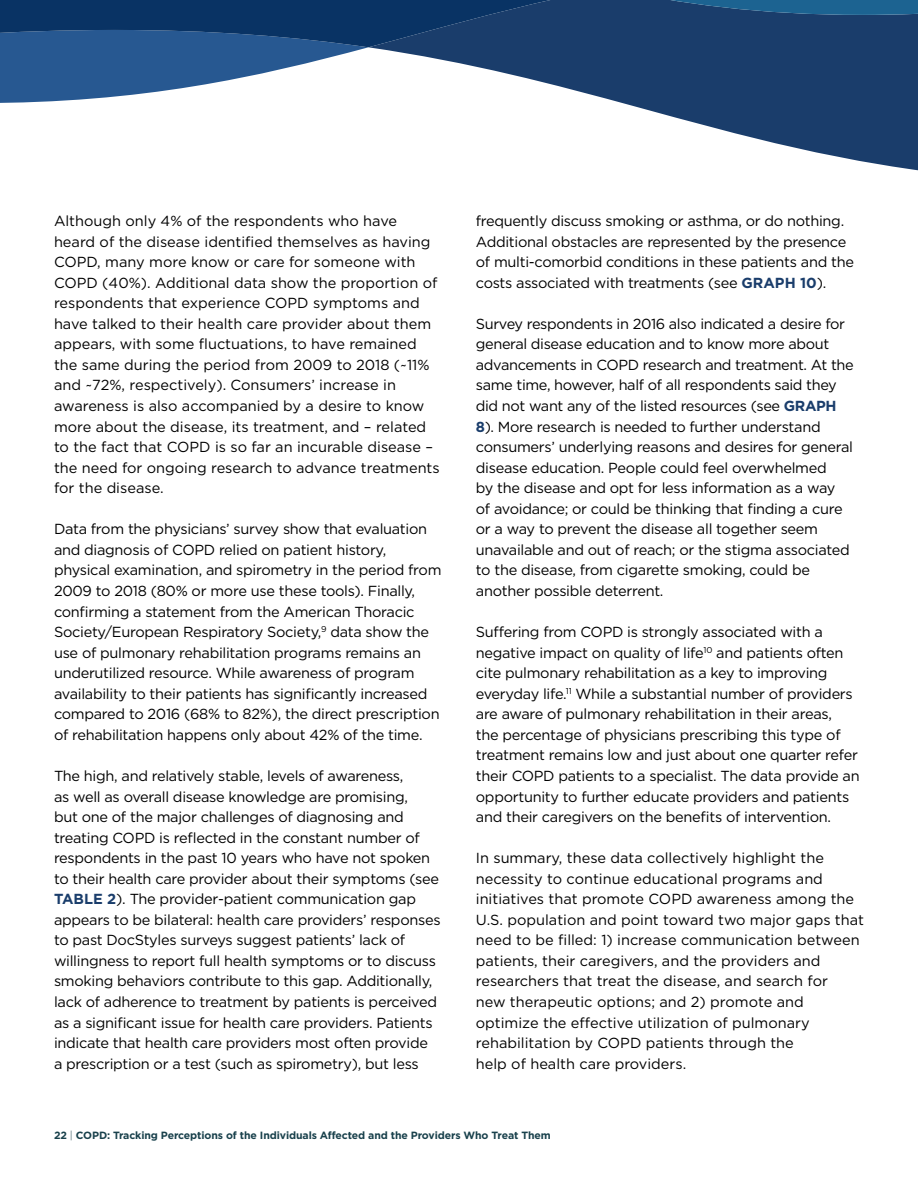
<style>
.page{position:relative;width:918px;height:1188px;background:#fff}
.page>*{position:absolute;margin:0;border:0;box-sizing:border-box;transform-origin:0 0}
.t1{font:14.55px/20.5px "Gotham";letter-spacing:-.02em;color:#000}
.t2{font:14.55px/20.5px "Gotham";color:#000}
.t3{font:700 10.5px "Gotham";letter-spacing:-.01em;color:#19414c}
.s1{font-weight:700;color:#1a3d6b}
.s2{font-weight:300}
</style>
<div class="page">
<svg style="left:622px;top:103px;width:296px;height:68px;fill:#1a3d6b"></svg>
<svg style="left:0;top:0;width:918px;height:103px"></svg>
<p class="t2" style="left:54px;top:210px;width:387px">Although only 4% of the respondents who have heard of the disease identified themselves as having COPD, many more know or care for someone with COPD (40%). Additional data show the proportion of respondents that experience COPD symptoms and have talked to their health care provider about them appears, with some fluctuations, to have remained the same during the period from 2009 to 2018 (~11% and ~72%, respectively). Consumers’ increase in awareness is also accompanied by a desire to know more about the disease, its treatment, and – related to the fact that COPD is so far an incurable disease – the need for ongoing research to advance treatments for the disease.</p>
<p class="t1" style="left:54px;top:519px;width:389px">Data from the physicians’ survey show that evaluation and diagnosis of COPD relied on patient history, physical examination, and spirometry in the period from 2009 to 2018 (80% or more use these tools). Finally, confirming a statement from the American Thoracic Society/European Respiratory Society,<sup>9</sup> data show the use of pulmonary rehabilitation programs remains an underutilized resource. While awareness of program availability to their patients has significantly increased compared to 2016 (68% to 82%), the direct prescription of rehabilitation happens only about 42% of the time.</p>
<p class="t1" style="left:54px;top:765px;width:388px">The high, and relatively stable, levels of awareness,<br>as well as overall disease knowledge are promising,<br>but one of the major challenges of diagnosing and treating COPD is reflected in the constant number of respondents in the past 10 years who have not spoken to their health care provider about their symptoms (see <span class="s1">TABLE 2</span>). The provider-patient communication gap appears to be bilateral: health care providers’ responses to past DocStyles surveys suggest patients’ lack of willingness to report full health symptoms or to discuss smoking behaviors contribute to this gap. Additionally, lack of adherence to treatment by patients is perceived as a significant issue for health care providers. Patients indicate that health care providers most often provide<br>a prescription or a test (such as spirometry), but less</p>
<p class="t1" style="left:476px;top:210px;width:380px">frequently discuss smoking or asthma, or do nothing.<br>Additional obstacles are represented by the presence of multi-comorbid conditions in these patients and the costs associated with treatments (see <span class="s1">GRAPH 10</span>).</p>
<p class="t1" style="left:476px;top:313px;width:379px">Survey respondents in 2016 also indicated a desire for general disease education and to know more about advancements in COPD research and treatment. At the same time, however, half of all respondents said they did not want any of the listed resources (see <span class="s1">GRAPH 8</span>). More research is needed to further understand consumers’ underlying reasons and desires for general disease education. People could feel overwhelmed<br>by the disease and opt for less information as a way<br>of avoidance; or could be thinking that finding a cure or a way to prevent the disease all together seem unavailable and out of reach; or the stigma associated to the disease, from cigarette smoking, could be another possible deterrent.</p>
<p class="t1" style="left:476px;top:621px;width:385px">Suffering from COPD is strongly associated with a negative impact on quality of life<sup>10</sup> and patients often cite pulmonary rehabilitation as a key to improving everyday life.<sup>11</sup> While a substantial number of providers are aware of pulmonary rehabilitation in their areas,<br>the percentage of physicians prescribing this type of treatment remains low and just about one quarter refer their COPD patients to a specialist. The data provide an opportunity to further educate providers and patients and their caregivers on the benefits of intervention.</p>
<p class="t2" style="left:476px;top:847px;width:390px">In summary, these data collectively highlight the necessity to continue educational programs and initiatives that promote COPD awareness among the U.S. population and point toward two major gaps that need to be filled: 1) increase communication between patients, their caregivers, and the providers and researchers that treat the disease, and search for<br>new therapeutic options; and 2) promote and optimize the effective utilization of pulmonary rehabilitation by COPD patients through the<br>help of health care providers.</p>
<p class="t3" style="left:54px;top:1128px;width:498px">22 <span class="s2">|</span> COPD: Tracking Perceptions of the Individuals Affected and the Providers Who Treat Them</p>
</div>
